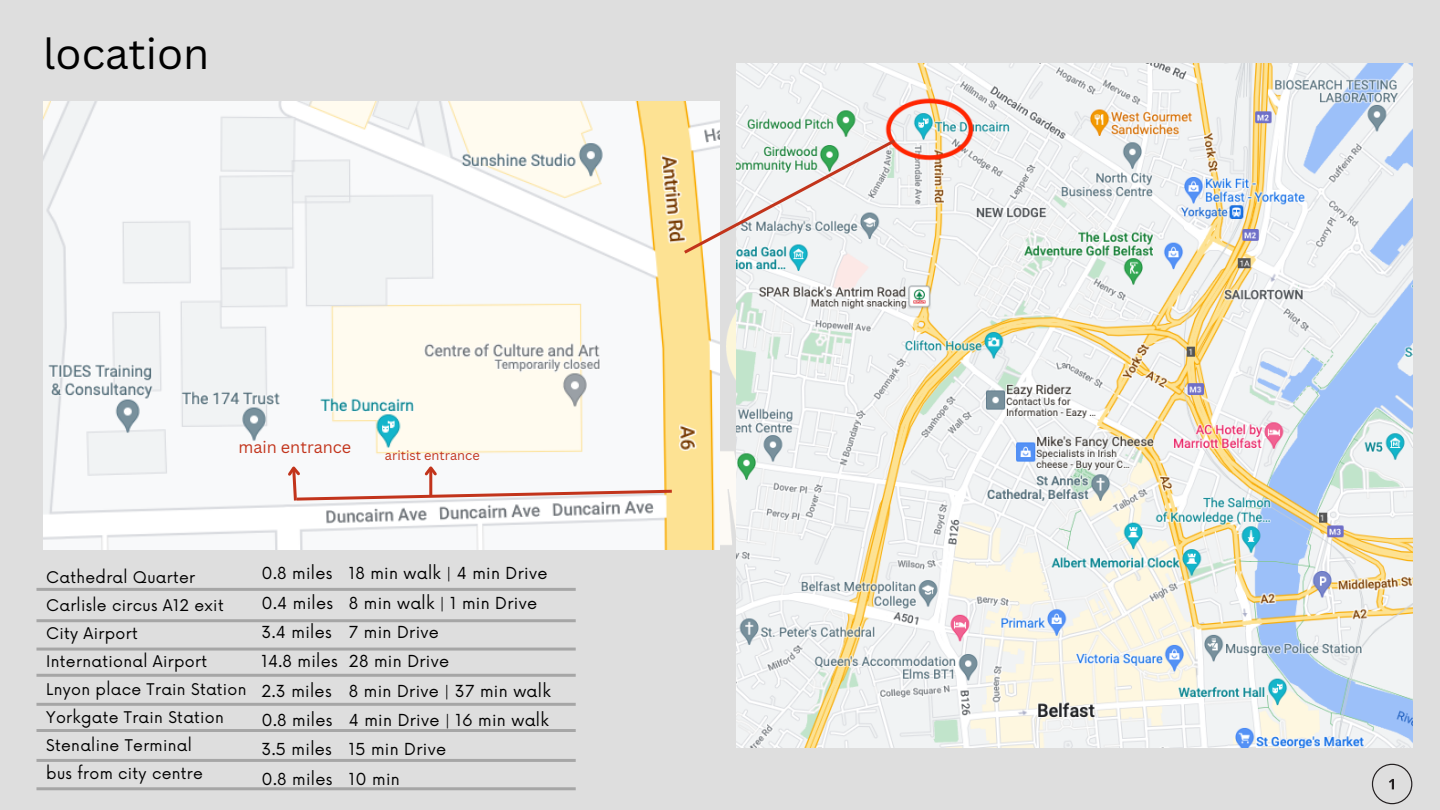
<style>
.page{position:relative;width:1440px;height:810px;background:#dedede}
.page>*{position:absolute;margin:0;border:0;box-sizing:border-box;transform-origin:0 0}
.t1{font:42.2px "Canva Sans";color:#000}
.t2{font:16.3px "Canva Sans";color:#c2341b}
.t3{font:16.2px "Now";letter-spacing:.02em;color:#000}
.t4{font:15.7px "Now";letter-spacing:.02em;color:#000}
.t5{font:12.8px "Canva Sans";color:#c2341b}
</style>
<div class="page">
<img style="left:736px;top:63px;width:676px;height:684px">
<img style="left:43px;top:101px;width:677px;height:448px">
<svg style="left:285px;top:463px;width:390px;height:41px"></svg>
<hr style="left:36px;top:588px;width:540px;height:3px;background:#a6a6a6">
<hr style="left:36px;top:674px;width:540px;height:3px;background:#a6a6a6">
<hr style="left:36px;top:703px;width:540px;height:3px;background:#a6a6a6">
<hr style="left:36px;top:729px;width:540px;height:3px;background:#a6a6a6">
<hr style="left:36px;top:759px;width:540px;height:3px;background:#a6a6a6">
<hr style="left:36px;top:787px;width:540px;height:3px;background:#a6a6a6">
<hr style="left:36px;top:619px;width:540px;height:3px;background:#a6a6a6">
<hr style="left:36px;top:648px;width:540px;height:3px;background:#a6a6a6">
<svg style="left:681px;top:137px;width:217px;height:119px"></svg>
<svg style="left:1372px;top:764px;width:40px;height:40px;background:#c9c9c9"></svg>
<p class="t1" style="left:43px;top:23px;width:168px">location</p>
<p class="t2" style="left:239px;top:436px;width:114px">main entrance</p>
<p class="t5" style="left:385px;top:446px;width:96px">aritist entrance</p>
<p class="t4" style="left:46px;top:568px;width:151px">Cathedral Quarter</p>
<p class="t4" style="left:46px;top:596px;width:179px">Carlisle circus A12 exit</p>
<p class="t4" style="left:46px;top:624px;width:93px">City Airport</p>
<p class="t4" style="left:46px;top:652px;width:162px">International Airport</p>
<p class="t4" style="left:46px;top:680px;width:202px">Lnyon place Train Station</p>
<p class="t4" style="left:46px;top:709px;width:179px">Yorkgate Train Station</p>
<p class="t4" style="left:46px;top:737px;width:147px">Stenaline Terminal</p>
<p class="t4" style="left:46px;top:765px;width:158px">bus from city centre</p>
<p class="t3" style="left:262px;top:564px;width:73px">0.8 miles</p>
<p class="t3" style="left:262px;top:594px;width:73px">0.4 miles</p>
<p class="t3" style="left:262px;top:623px;width:72px">3.4 miles</p>
<p class="t3" style="left:262px;top:652px;width:78px">14.8 miles</p>
<p class="t3" style="left:262px;top:682px;width:72px">2.3 miles</p>
<p class="t3" style="left:262px;top:711px;width:73px">0.8 miles</p>
<p class="t3" style="left:262px;top:740px;width:72px">3.5 miles</p>
<p class="t3" style="left:262px;top:770px;width:73px">0.8 miles</p>
<p class="t3" style="left:349px;top:564px;width:200px">18 min walk | 4 min Drive</p>
<p class="t3" style="left:349px;top:594px;width:190px">8 min walk | 1 min Drive</p>
<p class="t3" style="left:349px;top:623px;width:92px">7 min Drive</p>
<p class="t3" style="left:349px;top:652px;width:102px">28 min Drive</p>
<p class="t3" style="left:349px;top:682px;width:203px">8 min Drive | 37 min walk</p>
<p class="t3" style="left:349px;top:711px;width:201px">4 min Drive | 16 min walk</p>
<p class="t3" style="left:349px;top:740px;width:99px">15 min Drive</p>
<p class="t3" style="left:349px;top:770px;width:53px">10 min</p>
</div>
